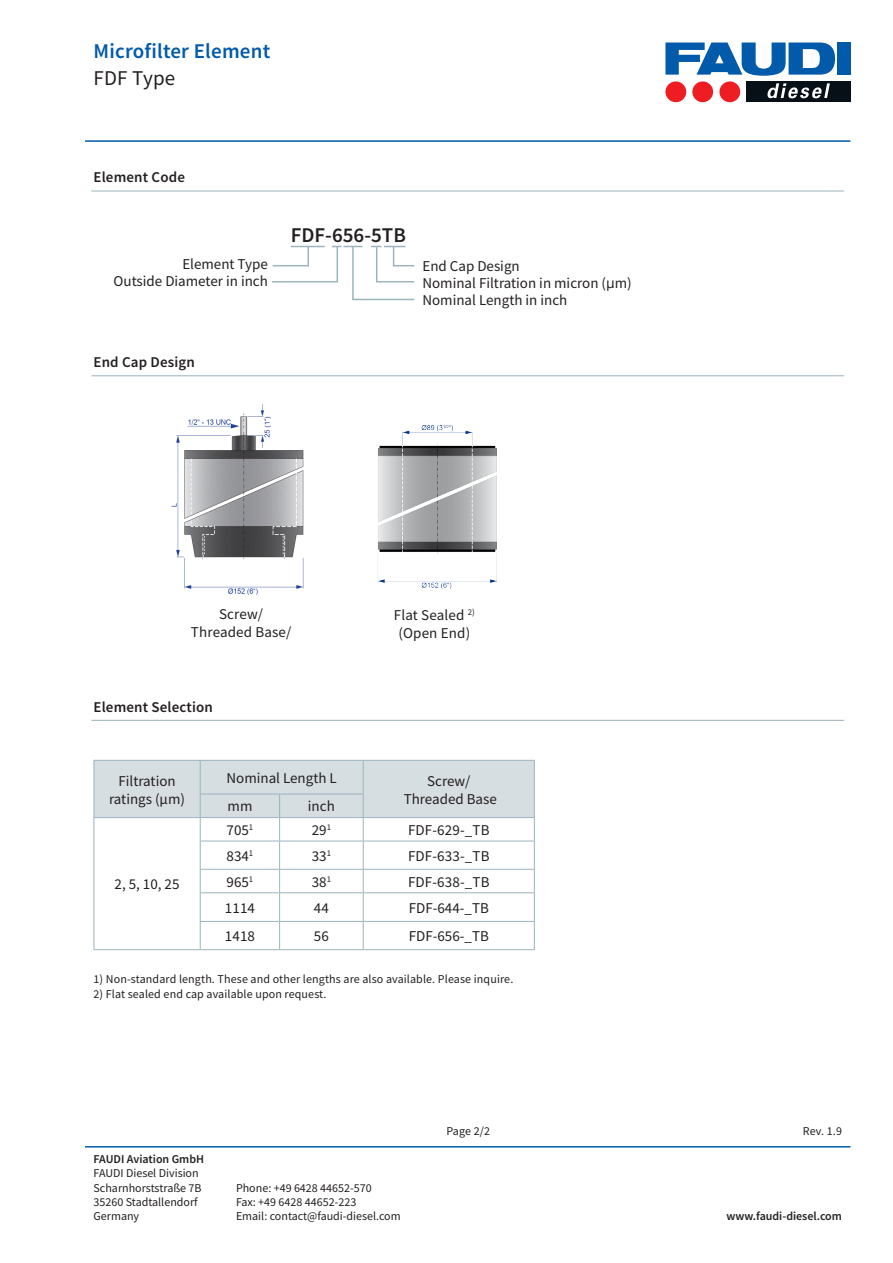
<style>
.page{position:relative;width:893px;height:1263px;background:#fff}
.page>*{position:absolute;margin:0;border:0;box-sizing:border-box;transform-origin:0 0}
.t1{font:600 21px "Source Sans Pro";letter-spacing:.01em;color:#015aaa}
.t2{font:600 21px "Source Sans Pro";color:#231f20}
.t3{font:21px "Source Sans Pro";letter-spacing:.01em;color:#231f20}
.Tabelle_Text_Mitte_B{font:15px/18px "Source Sans Pro";color:#231f20;text-align:center}
.Top_Head_Blau{font:15px "Source Sans Pro";letter-spacing:.01em;color:#231f20}
.Features_Headline{font:600 15px "Source Sans Pro";letter-spacing:.01em;color:#231f20}
.Feature_ohne_Bullet{font:12px/14.4px "Source Sans Pro";color:#231f20}
.t4{font:600 12px "Source Sans Pro";color:#231f20}
.s1{font-family:"Segoe UI"}
</style>
<div class="page">
<hr style="left:85px;top:1146px;width:765px;height:1px;background:#015aaa">
<hr style="left:85px;top:140px;width:765px;height:2px;background:#015aaa">
<div style="left:746px;top:81px;width:104px;height:21px;background:#071017"></div>
<div style="left:719px;top:81px;width:21px;height:21px;background:#ee1d23;border-radius:50%"></div>
<div style="left:692px;top:81px;width:21px;height:21px;background:#ee1d23;border-radius:50%"></div>
<div style="left:665px;top:81px;width:21px;height:21px;background:#ee1d23;border-radius:50%"></div>
<svg style="left:767px;top:83px;width:63px;height:15px"></svg>
<div style="left:837px;top:43px;width:13px;height:32px;background:#015aaa"></div>
<svg style="left:665px;top:43px;width:170px;height:33px"></svg>
<img style="left:171px;top:405px;width:133px;height:190px">
<img style="left:376px;top:425px;width:121px;height:164px">
<hr style="left:91px;top:720px;width:753px;height:1px;background:#9bb4bd">
<svg style="left:94px;top:760px;width:441px;height:190px"></svg>
<hr style="left:91px;top:375px;width:753px;height:1px;background:#9bb4bd">
<svg style="left:272px;top:245px;width:143px;height:56px"></svg>
<hr style="left:91px;top:191px;width:753px;height:1px;background:#9bb4bd">
<h1 class="t1" style="left:94px;top:38px;width:178px">Microfilter Element</h1>
<h1 class="t3" style="left:94px;top:65px;width:83px">FDF Type</h1>
<p class="Features_Headline" style="left:94px;top:167px;width:93px">Element Code</p>
<p class="Tabelle_Text_Mitte_B" style="left:182px;top:255px;width:87px">Element Type</p>
<p class="Tabelle_Text_Mitte_B" style="left:114px;top:272px;width:156px">Outside Diameter in inch</p>
<p class="Features_Headline" style="left:94px;top:352px;width:103px">End Cap Design</p>
<p class="t2" style="left:291px;top:221px;width:117px">FDF-656-5TB</p>
<p class="Tabelle_Text_Mitte_B" style="left:422px;top:257px;width:99px">End Cap Design</p>
<p class="Tabelle_Text_Mitte_B" style="left:422px;top:274px;width:211px">Nominal Filtration in micron (<span class="s1">µ</span>m)</p>
<p class="Tabelle_Text_Mitte_B" style="left:422px;top:291px;width:146px">Nominal Length in inch</p>
<p class="Top_Head_Blau" style="left:219px;top:605px;width:46px">Screw/</p>
<p class="Top_Head_Blau" style="left:191px;top:623px;width:102px">Threaded Base/</p>
<p class="Features_Headline" style="left:94px;top:697px;width:121px">Element Selection</p>
<p class="Top_Head_Blau" style="left:394px;top:606px;width:82px">Flat Sealed <sup>2)</sup></p>
<p class="Top_Head_Blau" style="left:398px;top:624px;width:73px">(Open End)</p>
<p class="Tabelle_Text_Mitte_B" style="left:109px;top:771px;width:77px">Filtration ratings (µm)</p>
<p class="Tabelle_Text_Mitte_B" style="left:227px;top:769px;width:112px">Nominal Length L</p>
<p class="Tabelle_Text_Mitte_B" style="left:427px;top:771px;width:45px">Screw/</p>
<p class="Tabelle_Text_Mitte_B" style="left:404px;top:789px;width:95px">Threaded Base</p>
<p class="Tabelle_Text_Mitte_B" style="left:227px;top:797px;width:27px">mm</p>
<p class="Tabelle_Text_Mitte_B" style="left:308px;top:797px;width:29px">inch</p>
<p class="Tabelle_Text_Mitte_B" style="left:227px;top:821px;width:28px">705<sup>1</sup></p>
<p class="Tabelle_Text_Mitte_B" style="left:312px;top:821px;width:21px">29<sup>1</sup></p>
<p class="Tabelle_Text_Mitte_B" style="left:408px;top:821px;width:83px">FDF-629-_TB</p>
<p class="Tabelle_Text_Mitte_B" style="left:227px;top:847px;width:28px">834<sup>1</sup></p>
<p class="Tabelle_Text_Mitte_B" style="left:312px;top:847px;width:21px">33<sup>1</sup></p>
<p class="Tabelle_Text_Mitte_B" style="left:408px;top:847px;width:83px">FDF-633-_TB</p>
<p class="Tabelle_Text_Mitte_B" style="left:227px;top:872px;width:28px">965<sup>1</sup></p>
<p class="Tabelle_Text_Mitte_B" style="left:312px;top:872px;width:21px">38<sup>1</sup></p>
<p class="Tabelle_Text_Mitte_B" style="left:408px;top:872px;width:83px">FDF-638-_TB</p>
<p class="Tabelle_Text_Mitte_B" style="left:225px;top:899px;width:32px">1114</p>
<p class="Tabelle_Text_Mitte_B" style="left:314px;top:899px;width:17px">44</p>
<p class="Tabelle_Text_Mitte_B" style="left:409px;top:899px;width:82px">FDF-644-_TB</p>
<p class="Tabelle_Text_Mitte_B" style="left:225px;top:927px;width:32px">1418</p>
<p class="Tabelle_Text_Mitte_B" style="left:314px;top:927px;width:17px">56</p>
<p class="Tabelle_Text_Mitte_B" style="left:409px;top:927px;width:82px">FDF-656-_TB</p>
<p class="Feature_ohne_Bullet" style="left:94px;top:972px;width:421px">1) Non-standard length. These and other lengths are also available. Please inquire.</p>
<p class="Feature_ohne_Bullet" style="left:94px;top:986px;width:234px">2) Flat sealed end cap available upon request.</p>
<p class="Tabelle_Text_Mitte_B" style="left:115px;top:875px;width:66px">2, 5, 10, 25</p>
<p class="t4" style="left:94px;top:1151px;width:112px">FAUDI Aviation GmbH</p>
<p class="Feature_ohne_Bullet" style="left:94px;top:1166px;width:110px">FAUDI Diesel Division<br>Scharnhorststraße 7B<br>35260 Stadtallendorf<br>Germany</p>
<p class="Feature_ohne_Bullet" style="left:236px;top:1180px;width:166px">Phone: +49 6428 44652-570<br>Fax: +49 6428 44652-223<br>Email: contact@faudi-diesel.com</p>
<p class="Feature_ohne_Bullet" style="left:446px;top:1124px;width:45px">Page 2/2</p>
<p class="Feature_ohne_Bullet" style="left:803px;top:1124px;width:41px">Rev. 1.9</p>
<p class="t4" style="left:727px;top:1208px;width:117px">www.faudi-diesel.com</p>
</div>
